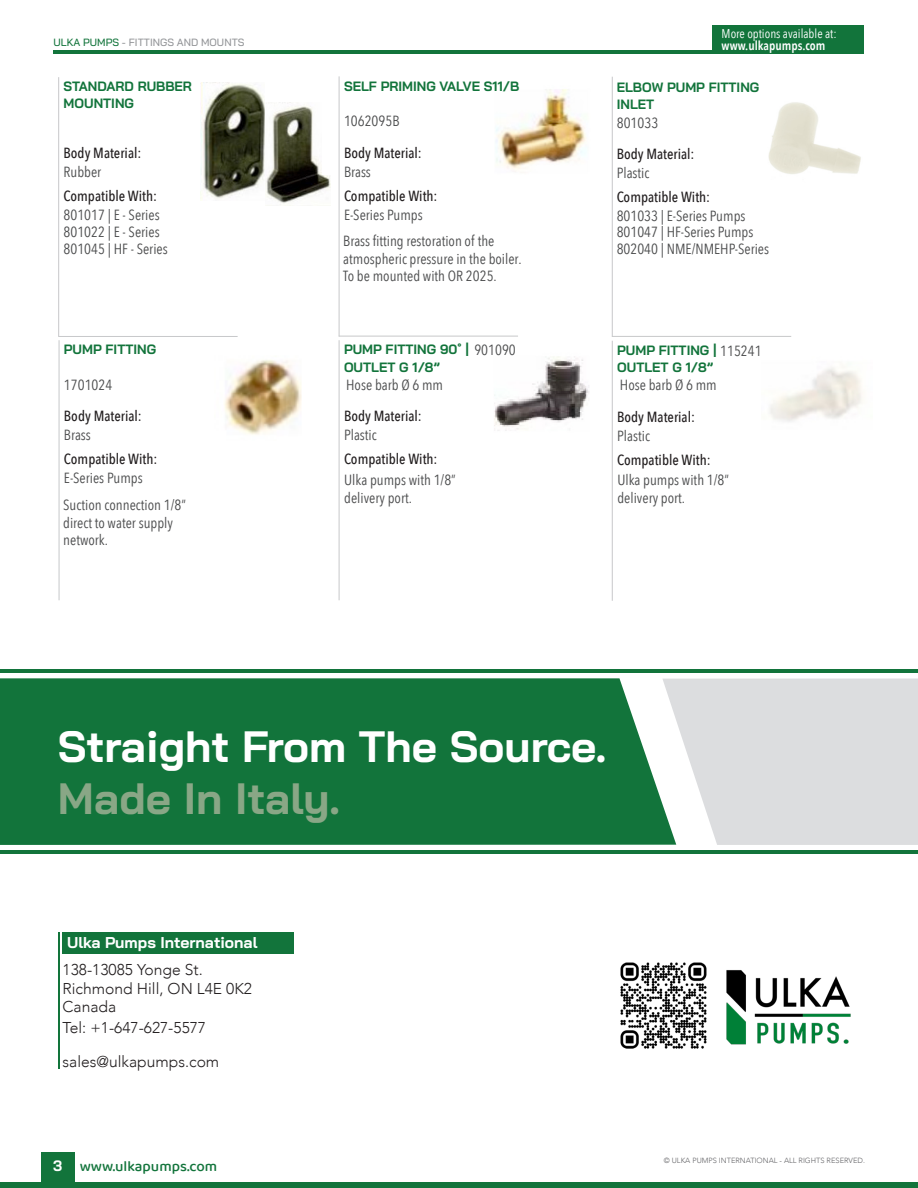
<style>
.page{position:relative;width:918px;height:1188px;background:#fff}
.page>*{position:absolute;margin:0;border:0;box-sizing:border-box;transform-origin:0 0}
.t1{font:700 43.8px "Bai Jamjuree";color:#fff}
.t2{font:700 43.8px "Bai Jamjuree";color:#89a786}
.t3{font:300 15.6px "Avenir";color:#231f20}
.t4{font:700 15.6px "Bai Jamjuree";color:#fff}
.t5{font:500 15px "Baloo Bhaina 2";color:#12743b}
.t6{font:700 15px "Bai Jamjuree";color:#fff}
.t7{font:14.7px "Avenir Next Condensed";color:#4b4c4d}
.t8{font:500 14.7px "Avenir Next Condensed";color:#231f20}
.t9{font:700 13.5px "Bai Jamjuree";color:#12743b}
.t10{font:12.6px "Avenir Next Condensed";color:#fff}
.t11{font:600 12.6px "Avenir Next Condensed";color:#fff}
.t12{font:500 10.5px "Bai Jamjuree";color:#939598}
.t13{font:300 7.5px "Avenir";color:#636366}
.s1{color:#12743b}
.s2{font-family:"Avenir Next Condensed";font-weight:400;font-size:14.7px;color:#4b4c4d}
</style>
<div class="page">
<img style="left:265px;top:102px;width:66px;height:104px">
<hr style="left:53px;top:51px;width:810px;height:3px;background:#12743b">
<img style="left:200px;top:83px;width:65px;height:117px">
<hr style="left:58px;top:77px;width:1px;height:259px;background:#c7c8ca">
<div style="left:322px;top:89px;width:15px;height:86px;background:#fff"></div>
<img style="left:768px;top:102px;width:93px;height:72px">
<img style="left:224px;top:360px;width:78px;height:75px">
<hr style="left:59px;top:340px;width:1px;height:260px;background:#c7c8ca">
<hr style="left:612px;top:336px;width:179px;height:1px;background:#c7c8ca">
<hr style="left:612px;top:77px;width:1px;height:260px;background:#c7c8ca">
<hr style="left:612px;top:341px;width:1px;height:260px;background:#c7c8ca">
<hr style="left:58px;top:336px;width:180px;height:1px;background:#c7c8ca">
<img style="left:494px;top:356px;width:95px;height:75px">
<hr style="left:339px;top:340px;width:1px;height:260px;background:#c7c8ca">
<img style="left:496px;top:89px;width:90px;height:83px">
<hr style="left:339px;top:336px;width:179px;height:1px;background:#c7c8ca">
<hr style="left:339px;top:76px;width:1px;height:260px;background:#c7c8ca">
<div style="left:41px;top:1153px;width:33px;height:35px;background:#12743b"></div>
<div style="left:0;top:1182px;width:918px;height:6px;background:#12743b"></div>
<div style="left:712px;top:25px;width:151px;height:29px;background:#12743b"></div>
<img style="left:726px;top:970px;width:125px;height:75px">
<div style="left:0;top:678px;width:676px;height:167px;background:#12743b"></div>
<div style="left:63px;top:932px;width:231px;height:22px;background:#12743b"></div>
<img style="left:620px;top:962px;width:87px;height:87px">
<svg style="left:662px;top:679px;width:256px;height:166px;background:#dedfe1"></svg>
<hr style="left:0;top:670px;width:918px;height:3px;background:#12743b">
<hr style="left:0;top:851px;width:918px;height:3px;background:#12743b">
<hr style="left:58px;top:932px;width:2px;height:137px;background:#12743b">
<p class="t12" style="left:53px;top:36px;width:192px"><span class="s1">ULKA PUMPS</span> - FITTINGS AND MOUNTS</p>
<p class="t9" style="left:64px;top:78px;width:130px">STANDARD RUBBER</p>
<p class="t9" style="left:64px;top:95px;width:72px">MOUNTING</p>
<p class="t8" style="left:64px;top:144px;width:79px">Body Material:</p>
<p class="t7" style="left:64px;top:159px;width:39px">Rubber</p>
<p class="t9" style="left:344px;top:78px;width:177px">SELF PRIMING VALVE S11/B</p>
<p class="t7" style="left:344px;top:108px;width:57px">1062095B</p>
<p class="t8" style="left:344px;top:144px;width:79px">Body Material:</p>
<p class="t7" style="left:344px;top:159px;width:28px">Brass</p>
<p class="t10" style="left:722px;top:22px;width:117px">More options available at:</p>
<p class="t11" style="left:722px;top:34px;width:105px">www.ulkapumps.com</p>
<p class="t9" style="left:617px;top:80px;width:144px">ELBOW PUMP FITTING</p>
<p class="t9" style="left:617px;top:97px;width:39px">INLET</p>
<p class="t7" style="left:617px;top:110px;width:43px">801033</p>
<p class="t7" style="left:617px;top:160px;width:34px">Plastic</p>
<p class="t8" style="left:617px;top:145px;width:79px">Body Material:</p>
<p class="t8" style="left:64px;top:187px;width:95px">Compatible With:</p>
<p class="t7" style="left:64px;top:202px;width:98px">801017 | E - Series</p>
<p class="t7" style="left:64px;top:219px;width:98px">801022 | E - Series</p>
<p class="t7" style="left:64px;top:236px;width:106px">801045 | HF - Series</p>
<p class="t8" style="left:344px;top:187px;width:95px">Compatible With:</p>
<p class="t7" style="left:343px;top:229px;width:153px">Brass fitting restoration of the</p>
<p class="t7" style="left:343px;top:246px;width:180px">atmospheric pressure in the boiler.</p>
<p class="t7" style="left:343px;top:264px;width:155px">To be mounted with OR 2025.</p>
<p class="t7" style="left:344px;top:202px;width:80px">E-Series Pumps</p>
<p class="t8" style="left:617px;top:188px;width:95px">Compatible With:</p>
<p class="t7" style="left:617px;top:203px;width:130px">801033 | E-Series Pumps</p>
<p class="t7" style="left:617px;top:220px;width:138px">801047 | HF-Series Pumps</p>
<p class="t7" style="left:617px;top:236px;width:154px">802040 | NME/NMEHP-Series</p>
<p class="t9" style="left:64px;top:342px;width:94px">PUMP FITTING</p>
<p class="t9" style="left:344px;top:342px;width:173px">PUMP FITTING 90˚ | <span class="s2">901090</span></p>
<p class="t9" style="left:617px;top:342px;width:146px">PUMP FITTING | <span class="s2">115241</span></p>
<p class="t9" style="left:344px;top:359px;width:98px">OUTLET G 1/8”</p>
<p class="t9" style="left:617px;top:360px;width:98px">OUTLET G 1/8”</p>
<p class="t7" style="left:64px;top:372px;width:50px">1701024</p>
<p class="t7" style="left:346px;top:372px;width:98px">Hose barb Ø 6 mm</p>
<p class="t7" style="left:620px;top:373px;width:98px">Hose barb Ø 6 mm</p>
<p class="t8" style="left:64px;top:407px;width:79px">Body Material:</p>
<p class="t7" style="left:64px;top:423px;width:28px">Brass</p>
<p class="t8" style="left:64px;top:450px;width:95px">Compatible With:</p>
<p class="t7" style="left:63px;top:492px;width:124px">Suction connection 1/8”</p>
<p class="t7" style="left:63px;top:510px;width:111px">direct to water supply</p>
<p class="t7" style="left:63px;top:528px;width:46px">network.</p>
<p class="t7" style="left:64px;top:466px;width:80px">E-Series Pumps</p>
<p class="t8" style="left:344px;top:407px;width:79px">Body Material:</p>
<p class="t8" style="left:344px;top:450px;width:95px">Compatible With:</p>
<p class="t7" style="left:344px;top:467px;width:113px">Ulka pumps with 1/8”</p>
<p class="t7" style="left:344px;top:485px;width:69px">delivery port.</p>
<p class="t7" style="left:344px;top:423px;width:34px">Plastic</p>
<p class="t8" style="left:617px;top:408px;width:79px">Body Material:</p>
<p class="t7" style="left:617px;top:423px;width:34px">Plastic</p>
<p class="t8" style="left:617px;top:451px;width:95px">Compatible With:</p>
<p class="t7" style="left:617px;top:468px;width:113px">Ulka pumps with 1/8”</p>
<p class="t7" style="left:617px;top:485px;width:69px">delivery port.</p>
<p class="t1" style="left:58px;top:721px;width:550px">Straight From The Source.</p>
<p class="t2" style="left:58px;top:774px;width:284px">Made In Italy.</p>
<p class="t4" style="left:67px;top:933px;width:192px">Ulka Pumps International</p>
<p class="t3" style="left:63px;top:961px;width:142px">138-13085 Yonge St.</p>
<p class="t3" style="left:63px;top:979px;width:191px">Richmond Hill, ON L4E 0K2</p>
<p class="t3" style="left:63px;top:998px;width:55px">Canada</p>
<p class="t3" style="left:63px;top:1019px;width:145px">Tel: +1-647-627-5577</p>
<p class="t3" style="left:63px;top:1052px;width:158px">sales@ulkapumps.com</p>
<p class="t6" style="left:53px;top:1157px;width:11px">3</p>
<p class="t5" style="left:80px;top:1157px;width:139px">www.ulkapumps.com</p>
<p class="t13" style="left:664px;top:1156px;width:203px">© ULKA PUMPS INTERNATIONAL - ALL RIGHTS RESERVED.</p>
</div>
